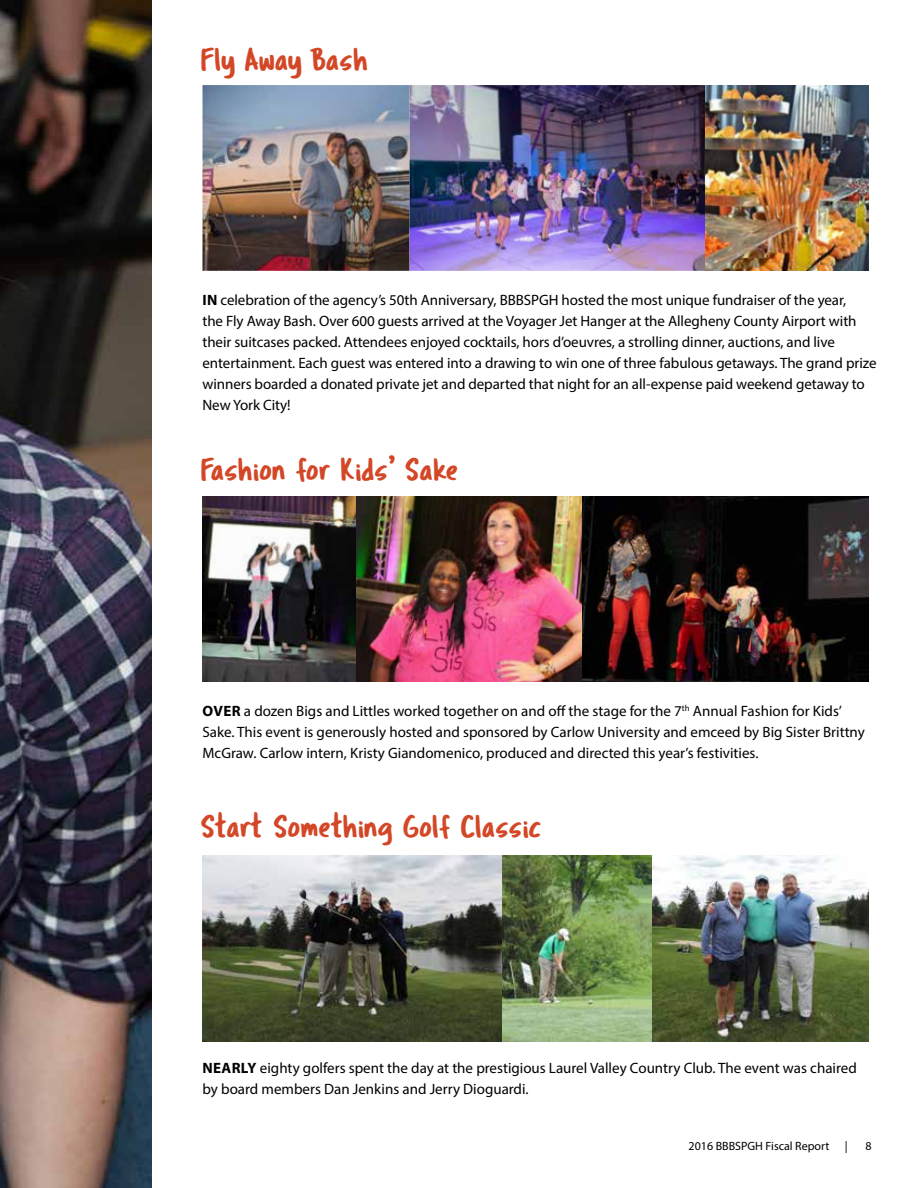
<style>
.page{position:relative;width:918px;height:1188px;background:#fff}
.page>*{position:absolute;margin:0;border:0;box-sizing:border-box;transform-origin:0 0}
.t1{font:33px "Tragic Marker";color:#d34727}
.t2{font:15px/21px "Myriad Pro";letter-spacing:-.005em;color:#000101}
.t3{font:12px "Myriad Pro";color:#000}
.s1{font-weight:700}
</style>
<div class="page">
<img style="left:0;top:0;width:151px;height:1188px">
<img style="left:202px;top:85px;width:666px;height:186px">
<img style="left:202px;top:496px;width:666px;height:186px">
<img style="left:202px;top:855px;width:666px;height:186px">
<h1 class="t1" style="left:201px;top:39px;width:169px">Fly Away Bash</h1>
<p class="t2" style="left:202px;top:289px;width:676px"><span class="s1">IN</span> celebration of the agency’s 50th Anniversary, BBBSPGH hosted the most unique fundraiser of the year,<br>the Fly Away Bash. Over 600 guests arrived at the Voyager Jet Hanger at the Allegheny County Airport with their suitcases packed. Attendees enjoyed cocktails, hors d’oeuvres, a strolling dinner, auctions, and live entertainment. Each guest was entered into a drawing to win one of three fabulous getaways. The grand prize winners boarded a donated private jet and departed that night for an all-expense paid weekend getaway to New York City!</p>
<h1 class="t1" style="left:201px;top:449px;width:259px">Fashion for Kids’ Sake</h1>
<p class="t2" style="left:202px;top:700px;width:664px"><span class="s1">OVER</span> a dozen Bigs and Littles worked together on and off the stage for the 7<sup>th</sup> Annual Fashion for Kids’<br>Sake. This event is generously hosted and sponsored by Carlow University and emceed by Big Sister Brittny<br>McGraw. Carlow intern, Kristy Giandomenico, produced and directed this year’s festivities.</p>
<h1 class="t1" style="left:201px;top:807px;width:343px">Start Something Golf Classic</h1>
<p class="t2" style="left:202px;top:1057px;width:656px"><span class="s1">NEARLY</span> eighty golfers spent the day at the prestigious Laurel Valley Country Club. The event was chaired by board members Dan Jenkins and Jerry Dioguardi.</p>
<p class="t3" style="left:689px;top:1138px;width:142px">2016 BBBSPGH Fiscal Report</p>
<p class="t3" style="left:845px;top:1138px;width:4px">|</p>
<p class="t3" style="left:865px;top:1138px;width:8px">8</p>
</div>
